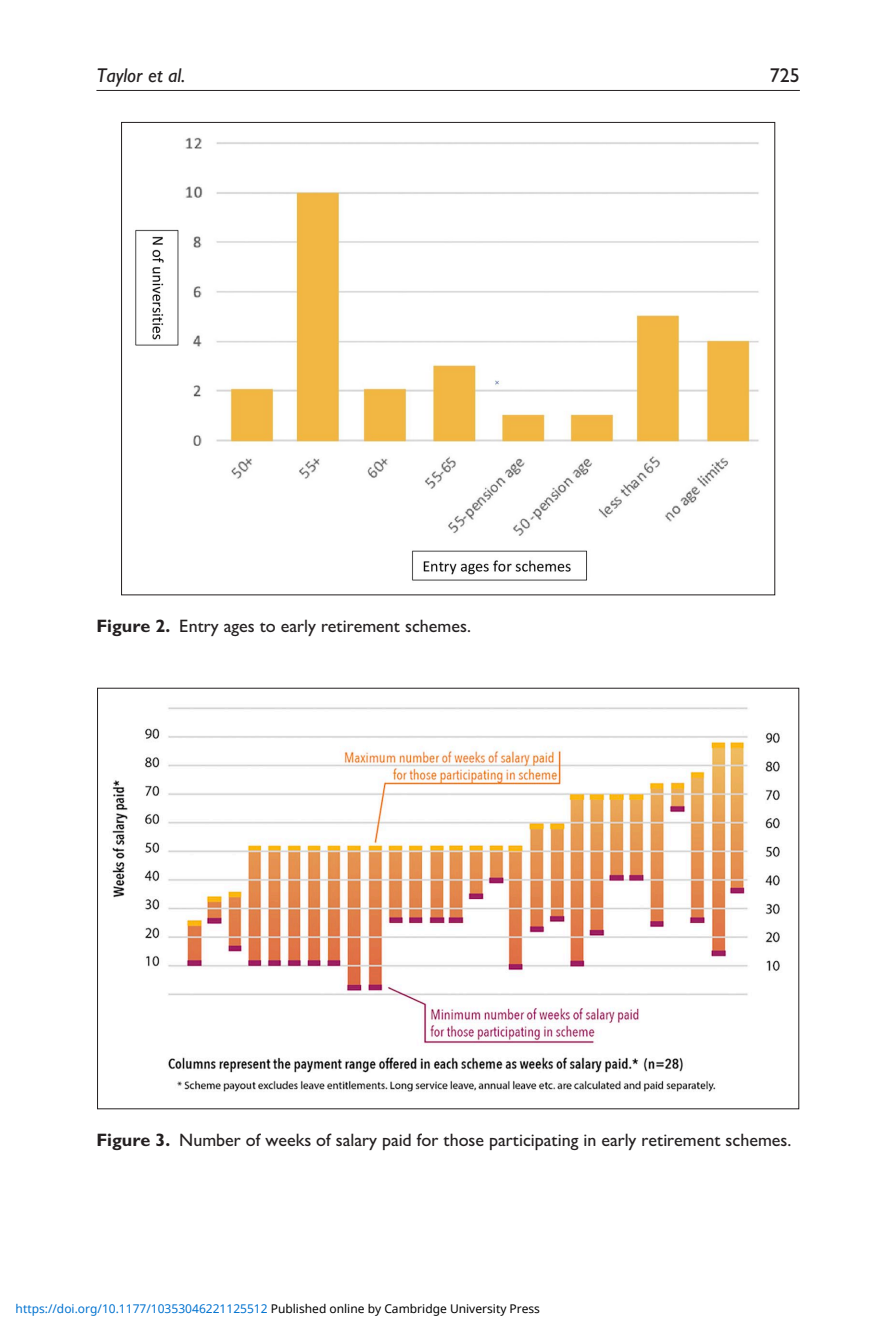
<style>
.page{position:relative;width:885px;height:1327px;background:#fff}
.page>*{position:absolute;margin:0;border:0;box-sizing:border-box;transform-origin:0 0}
.t1{font:italic 500 20px "Gill Sans MT Pro";color:#231f20}
.t2{font:500 20px "Gill Sans MT Pro";color:#231f20}
.t3{font:500 18px "Gill Sans MT Pro";color:#231f20}
.t4{font:12px "Noto Sans";color:#0172cf}
.s1{font-family:"Gill Sans Std";font-weight:700}
.s2{color:#000}
</style>
<div class="page">
<hr style="left:96px;top:90px;width:703px;height:1px;background:#231f20">
<img style="left:135px;top:137px;width:624px;height:444px">
<img style="left:112px;top:707px;width:668px;height:385px">
<p class="t1" style="left:96px;top:63px;width:90px">Taylor et al.</p>
<p class="t2" style="left:769px;top:63px;width:31px">725</p>
<p class="t3" style="left:96px;top:615px;width:376px"><span class="s1">Figure 2.</span> Entry ages to early retirement schemes.</p>
<p class="t3" style="left:96px;top:1129px;width:696px"><span class="s1">Figure 3.</span> Number of weeks of salary paid for those participating in early retirement schemes.</p>
<p class="t4" style="left:16px;top:1300px;width:526px">https://doi.org/10.1177/10353046221125512 <span class="s2">Published online by Cambridge University Press</span></p>
</div>
